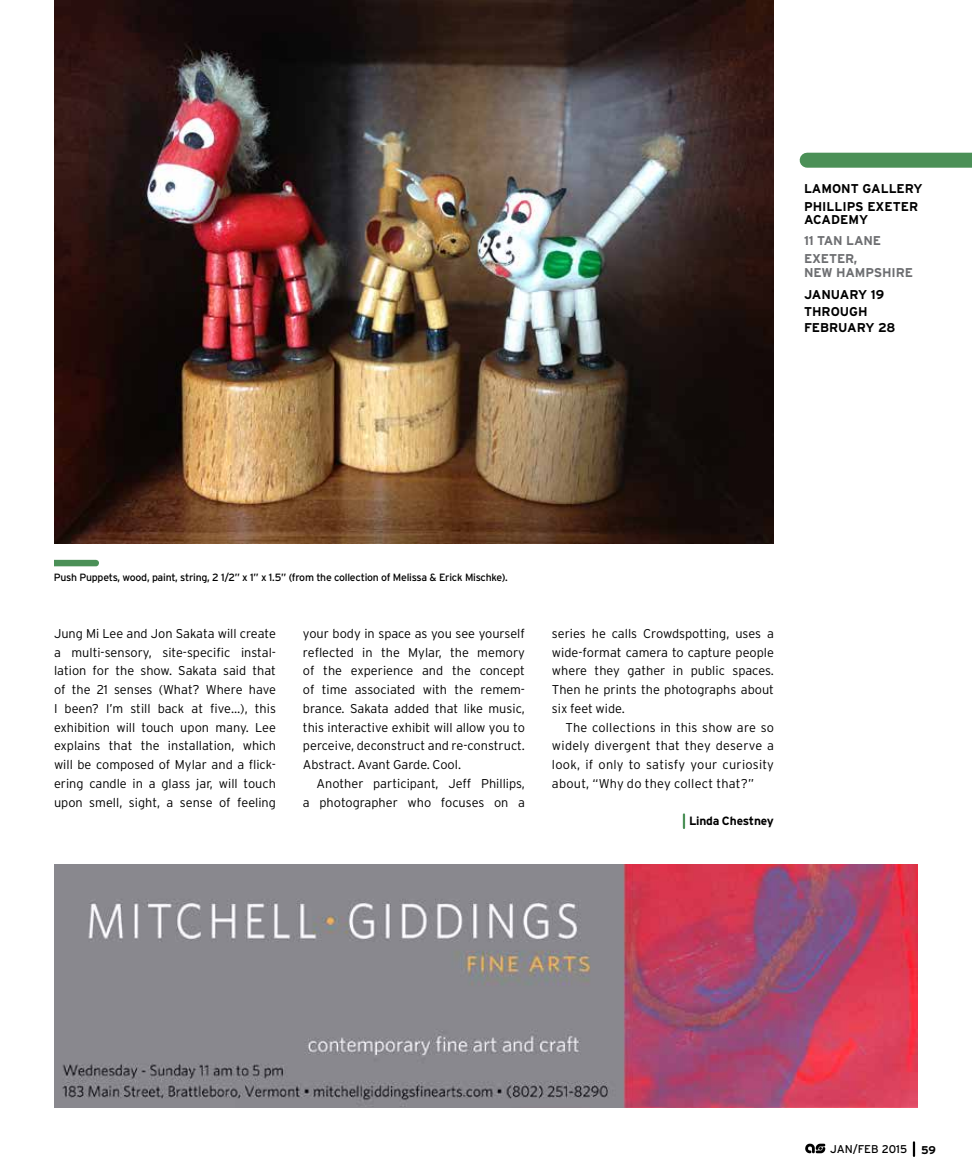
<style>
.page{position:relative;width:972px;height:1175px;background:#fff}
.page>*{position:absolute;margin:0;border:0;box-sizing:border-box;transform-origin:0 0}
.t1{font:300 12.75px/18.8px "Interstate";color:#000;text-align:justify}
.t2{font:700 12.75px/16.5px "Interstate";color:#000}
.t3{font:700 12.75px/18px "Interstate";letter-spacing:-.01em;color:#6d6e71}
.t4{font:700 12px "Interstate";letter-spacing:-.015em;color:#000}
.t5{font:11.25px "Interstate";color:#000}
.t6{font:10.5px "Interstate";letter-spacing:-.025em;color:#000}
.s1{font-weight:700}
</style>
<div class="page">
<svg style="left:805px;top:1143px;width:20px;height:10px"></svg>
<svg style="left:913px;top:1142px;width:2px;height:13px"></svg>
<svg style="left:683px;top:814px;width:2px;height:14px"></svg>
<img style="left:54px;top:0;width:720px;height:543px">
<svg style="left:54px;top:560px;width:45px;height:6px"></svg>
<div style="left:807px;top:153px;width:165px;height:15px;background:#4b9057"></div>
<img style="left:54px;top:864px;width:864px;height:243px">
<p class="t2" style="left:804px;top:179px;width:120px;line-height:18px">LAMONT GALLERY<br>PHILLIPS EXETER</p>
<p class="t2" style="left:804px;top:211px;width:66px">ACADEMY</p>
<p class="t3" style="left:804px;top:231px;width:79px">11 TAN LANE<br>EXETER,</p>
<p class="t3" style="left:804px;top:263px;width:111px">NEW HAMPSHIRE</p>
<p class="t2" style="left:804px;top:286px;width:93px">JANUARY 19<br>THROUGH<br>FEBRUARY 28</p>
<p class="t6" style="left:54px;top:571px;width:455px">Push Puppets, wood, paint, string, 2 1/2” x 1” x 1.5” (from the collection of Melissa &amp; Erick Mischke).</p>
<p class="t1" style="left:54px;top:624px;width:224px">Jung Mi Lee and Jon Sakata will create a multi-sensory, site-specific instal&shy;lation for the show. Sakata said that of the 21 senses (What? Where have I been? I’m still back at five…), this exhibition will touch upon many. Lee explains that the installation, which will be composed of Mylar and a flick&shy;ering candle in a glass jar, will touch upon smell, sight, a sense of feeling</p>
<p class="t1" style="left:303px;top:624px;width:224px">your body in space as you see yourself reflected in the Mylar, the memory of the experience and the concept of time associated with the remem&shy;brance. Sakata added that like music, this interactive exhibit will allow you to perceive, deconstruct and re-construct.<br>Abstract. Avant Garde. Cool.</p>
<p class="t1" style="left:303px;top:774px;width:224px;text-align:right">Another participant, Jeff Phillips,<br>a photographer who focuses on a</p>
<p class="t1" style="left:552px;top:624px;width:224px">series he calls Crowdspotting, uses a wide-format camera to capture people where they gather in public spaces.<br>Then he prints the photographs about six feet wide.</p>
<p class="t1" style="left:552px;top:717px;width:224px;text-indent:14px">The collections in this show are so widely divergent that they deserve a look, if only to satisfy your curiosity about, “Why do they collect that?”</p>
<p class="t4" style="left:689px;top:814px;width:86px">Linda Chestney</p>
<p class="t5" style="left:830px;top:1143px;width:107px">JAN/FEB 2015 <span class="s1">59</span></p>
</div>
